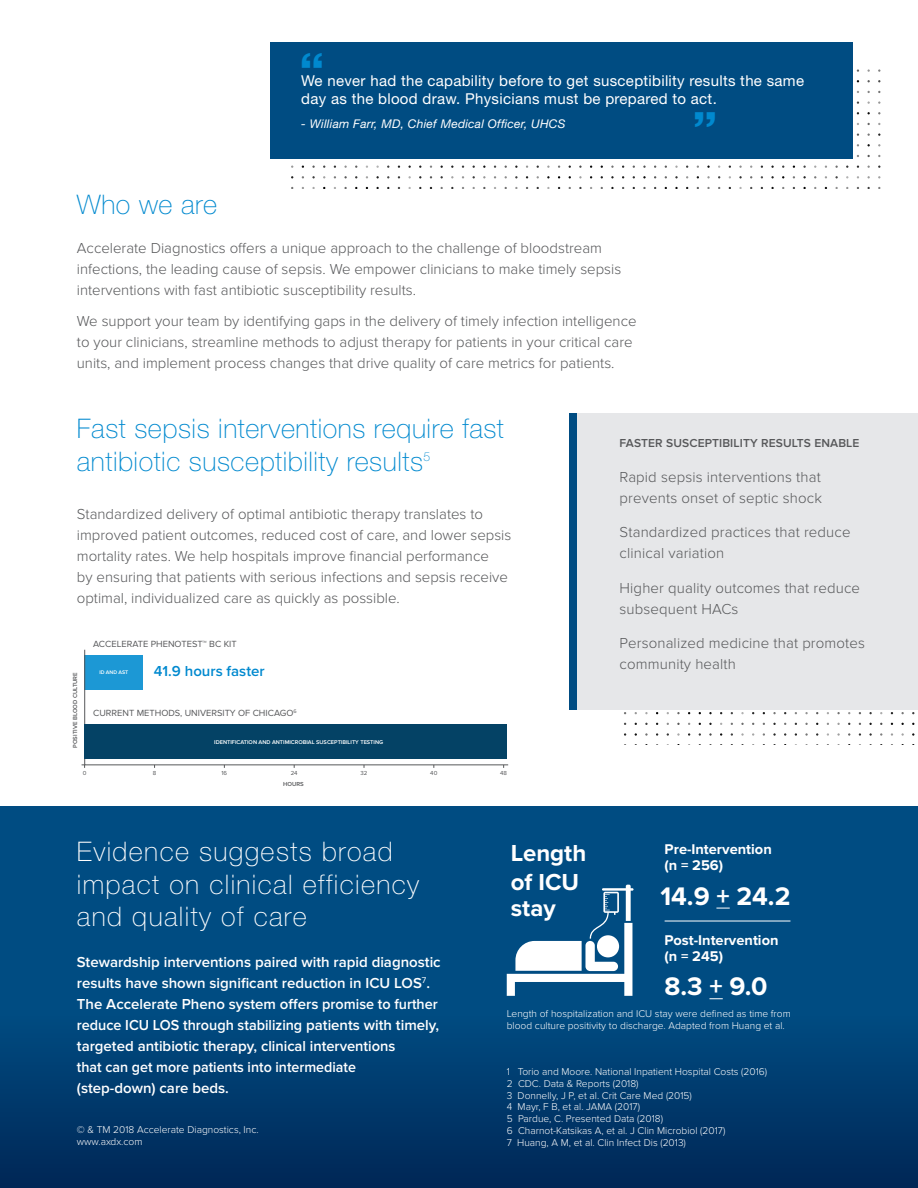
<style>
.page{position:relative;width:918px;height:1188px;background:#fff}
.page>*{position:absolute;margin:0;border:0;box-sizing:border-box;transform-origin:0 0}
.t1{font:700 expanded 42px "Helvetica Neue LT Std";color:#0089cf}
.t2{font:100 27px/32.4px "Helvetica Neue LT Std";letter-spacing:.02em;color:#0089cf}
.t3{font:100 27px/32.4px "Helvetica Neue LT Std";letter-spacing:.05em;color:#fff}
.t4{font:700 26.25px "Proxima Nova";color:#fff}
.t5{font:700 24px/29.2px "Proxima Nova";color:#fff}
.t6{font:300 15px/21px "Proxima Nova";color:#57585a}
.t7{font:600 15px/21px "Proxima Nova";color:#fff}
.t8{font:15px/18px "Helvetica Neue LT Std";letter-spacing:.02em;color:#fff}
.t9{font:600 15px "Proxima Nova";color:#0089cf}
.t10{font:700 14.7px "Proxima Nova";color:#fff}
.t11{font:italic 12px "Helvetica Neue LT Std";letter-spacing:.02em;color:#fff}
.t12{font:600 12px "Proxima Nova";letter-spacing:.01em;color:#57585a}
.t13{font:300 10.2px/11.7px "Proxima Nova";color:#fff}
.t14{font:9.3px "Proxima Nova";color:#57585a}
.t15{font:600 6px "Proxima Nova";color:#57585a}
.t16{font:6px "Proxima Nova";color:#57585a}
.t17{font:600 5.7px "Proxima Nova";color:#fff}
.t18{font:600 5.4px "Proxima Nova";color:#fff}
</style>
<div class="page">
<div style="left:577px;top:414px;width:341px;height:296px;background:#e6e7e9"></div>
<div style="left:570px;top:414px;width:7px;height:296px;background:#004c82"></div>
<div style="left:0;top:806px;width:918px;height:382px;background:#004c82"></div>
<div style="left:270px;top:42px;width:582px;height:117px;background:#004c82"></div>
<svg style="left:84px;top:649px;width:425px;height:116px"></svg>
<div style="left:84px;top:724px;width:422px;height:35px;background:#044265"></div>
<div style="left:0;top:1016px;width:918px;height:172px;background:linear-gradient(to bottom,#004b81,#002756)"></div>
<svg style="left:716px;top:908px;width:14px;height:1px"></svg>
<svg style="left:709px;top:998px;width:14px;height:1px"></svg>
<hr style="left:665px;top:921px;width:125px;height:1px;background:#fff">
<svg style="left:507px;top:885px;width:127px;height:111px"></svg>
<p class="t1" style="left:300px;top:42px;width:26px">“</p>
<p class="t2" style="left:77px;top:189px;width:142px">Who we are</p>
<p class="t8" style="left:301px;top:72px;width:504px">We never had the capability before to get susceptibility results the same day as the blood draw. Physicians must be prepared to act.</p>
<p class="t11" style="left:301px;top:117px;width:266px">- William Farr, MD, Chief Medical Officer, UHCS</p>
<p class="t1" style="left:718px;top:138px;width:26px;rotate:-180deg">“</p>
<p class="t6" style="left:77px;top:237px;width:546px">Accelerate Diagnostics offers a unique approach to the challenge of bloodstream infections, the leading cause of sepsis. We empower clinicians to make timely sepsis interventions with fast antibiotic susceptibility results.</p>
<p class="t6" style="left:77px;top:311px;width:561px">We support your team by identifying gaps in the delivery of timely infection intelligence to your clinicians, streamline methods to adjust therapy for patients in your critical care units, and implement process changes that drive quality of care metrics for patients.</p>
<p class="t2" style="left:77px;top:412px;width:429px">Fast sepsis interventions require fast antibiotic susceptibility results<sup>5</sup></p>
<p class="t6" style="left:77px;top:504px;width:436px">Standardized delivery of optimal antibiotic therapy translates to improved patient outcomes, reduced cost of care, and lower sepsis mortality rates. We help hospitals improve financial performance<br>by ensuring that patients with serious infections and sepsis receive optimal, individualized care as quickly as possible.</p>
<p class="t14" style="left:93px;top:639px;width:145px">ACCELERATE PHENOTEST™ BC KIT</p>
<p class="t9" style="left:154px;top:662px;width:112px">41.9 hours faster</p>
<p class="t18" style="left:99px;top:669px;width:30px">ID AND AST</p>
<p class="t15" style="left:72px;top:748px;width:77px;rotate:-90deg">POSITIVE BLOOD CULTURE</p>
<p class="t14" style="left:93px;top:708px;width:205px">CURRENT METHODS, UNIVERSITY OF CHICAGO<sup>6</sup></p>
<p class="t17" style="left:214px;top:739px;width:171px">IDENTIFICATION AND ANTIMICROBIAL SUSCEPTIBILITY TESTING</p>
<p class="t15" style="left:283px;top:780px;width:22px">HOURS</p>
<p class="t16" style="left:83px;top:770px;width:5px">0</p>
<p class="t16" style="left:153px;top:770px;width:5px">8</p>
<p class="t16" style="left:222px;top:770px;width:7px">16</p>
<p class="t16" style="left:291px;top:770px;width:8px">24</p>
<p class="t16" style="left:361px;top:770px;width:8px">32</p>
<p class="t16" style="left:430px;top:770px;width:9px">40</p>
<p class="t16" style="left:500px;top:770px;width:8px">48</p>
<p class="t12" style="left:620px;top:437px;width:241px">FASTER SUSCEPTIBILITY RESULTS ENABLE</p>
<p class="t6" style="left:620px;top:467px;width:204px">Rapid sepsis interventions that prevents onset of septic shock</p>
<p class="t6" style="left:620px;top:522px;width:233px">Standardized practices that reduce clinical variation</p>
<p class="t6" style="left:620px;top:578px;width:242px">Higher quality outcomes that reduce subsequent HACs</p>
<p class="t6" style="left:620px;top:633px;width:247px">Personalized medicine that promotes community health</p>
<p class="t3" style="left:77px;top:836px;width:344px">Evidence suggests broad impact on clinical efficiency and quality of care</p>
<p class="t7" style="left:77px;top:952px;width:365px">Stewardship interventions paired with rapid diagnostic results have shown significant reduction in ICU LOS<sup>7</sup>.<br>The Accelerate Pheno system offers promise to further reduce ICU LOS through stabilizing patients with timely, targeted antibiotic therapy, clinical interventions<br>that can get more patients into intermediate<br>(step-down) care beds.</p>
<p class="t13" style="left:77px;top:1124px;width:183px">© &amp; TM 2018 Accelerate Diagnostics, Inc.</p>
<p class="t13" style="left:77px;top:1136px;width:67px">www.axdx.com</p>
<p class="t5" style="left:511px;top:839px;width:77px">Length of ICU</p>
<p class="t5" style="left:511px;top:894px;width:46px">stay</p>
<p class="t10" style="left:665px;top:840px;width:109px">Pre-Intervention</p>
<p class="t10" style="left:665px;top:857px;width:60px">(n = 256)</p>
<p class="t4" style="left:660px;top:881px;width:132px">14.9 + 24.2</p>
<p class="t10" style="left:665px;top:931px;width:115px">Post-Intervention</p>
<p class="t10" style="left:665px;top:948px;width:60px">(n = 245)</p>
<p class="t4" style="left:665px;top:971px;width:104px">8.3 + 9.0</p>
<p class="t13" style="left:507px;top:1008px;width:285px">Length of hospitalization and ICU stay were defined as time from blood culture positivity to discharge. Adapted from Huang et al.</p>
<p class="t13" style="left:507px;top:1066px;width:262px">1 Torio and Moore. National Inpatient Hospital Costs (2016)</p>
<p class="t13" style="left:507px;top:1078px;width:133px">2 CDC. Data &amp; Reports (2018)</p>
<p class="t13" style="left:507px;top:1090px;width:187px">3 Donnelly, J P, et al. Crit Care Med (2015)</p>
<p class="t13" style="left:507px;top:1101px;width:135px">4 Mayr, F B, et al. JAMA (2017)</p>
<p class="t13" style="left:507px;top:1113px;width:158px">5 Pardue, C. Presented Data (2018)</p>
<p class="t13" style="left:507px;top:1125px;width:220px">6 Charnot-Katsikas A, et al. J Clin Microbiol (2017)</p>
<p class="t13" style="left:507px;top:1136px;width:181px">7 Huang, A M, et al. Clin Infect Dis (2013)</p>
</div>
